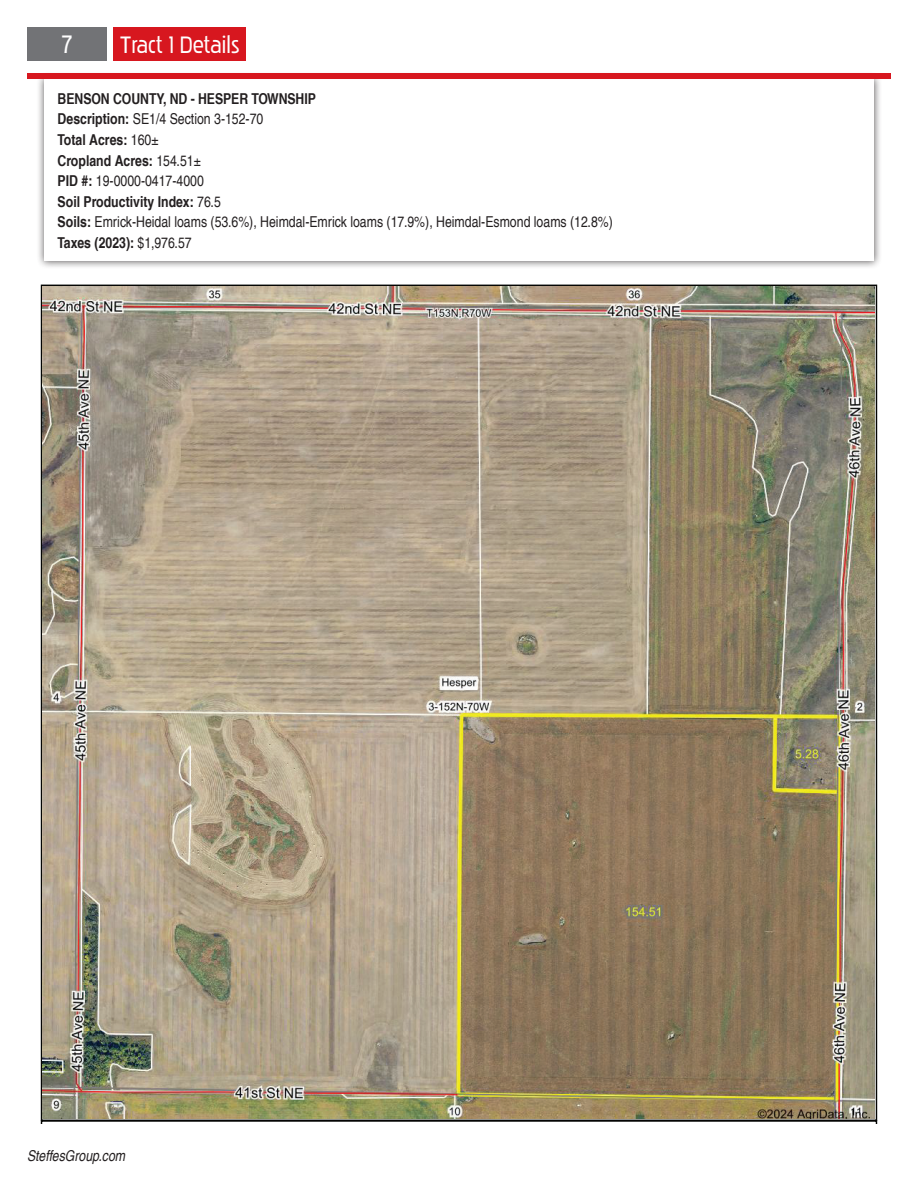
<style>
.page{position:relative;width:918px;height:1188px;background:#fff}
.page>*{position:absolute;margin:0;border:0;box-sizing:border-box;transform-origin:0 0}
.t1{font:25.5px "Pakenham Rg";color:#fff}
.t2{font:24px "Pakenham Rg";color:#fff}
.t3{font:condensed 15px/20.5px "Helvetica LT Pro";color:#231f20}
.t4{font:italic condensed 15px "Helvetica LT Pro";color:#231f20}
.s1{font-weight:700}
</style>
<div class="page">
<div style="left:27px;top:27px;width:79px;height:33px;background:#727376"></div>
<div style="left:114px;top:27px;width:132px;height:33px;background:#d7171f"></div>
<div style="left:36px;top:71px;width:846px;height:198px;background:#231f20;opacity:.75"></div>
<div style="left:44px;top:79px;width:830px;height:182px;background:#fff"></div>
<div style="left:27px;top:73px;width:864px;height:6px;background:#d7171f"></div>
<svg style="left:41px;top:1120px;width:836px;height:4px"></svg>
<img style="left:43px;top:286px;width:832px;height:833px">
<h1 class="t1" style="left:61px;top:29px;width:13px">7</h1>
<h2 class="t2" style="left:120px;top:30px;width:121px">Tract 1 Details</h2>
<p class="t3" style="left:58px;top:88px;width:557px"><span class="s1">BENSON COUNTY, ND - HESPER TOWNSHIP<br>Description:</span> SE1/4 Section 3-152-70<br><span class="s1">Total Acres:</span> 160±<br><span class="s1">Cropland Acres:</span> 154.51±<br><span class="s1">PID #:</span> 19-0000-0417-4000<br><span class="s1">Soil Productivity Index:</span> 76.5<br><span class="s1">Soils:</span> Emrick-Heidal loams (53.6%), Heimdal-Emrick loams (17.9%), Heimdal-Esmond loams (12.8%)<br><span class="s1">Taxes (2023):</span> $1,976.57</p>
<p class="t4" style="left:27px;top:1147px;width:100px">SteffesGroup.com</p>
</div>
